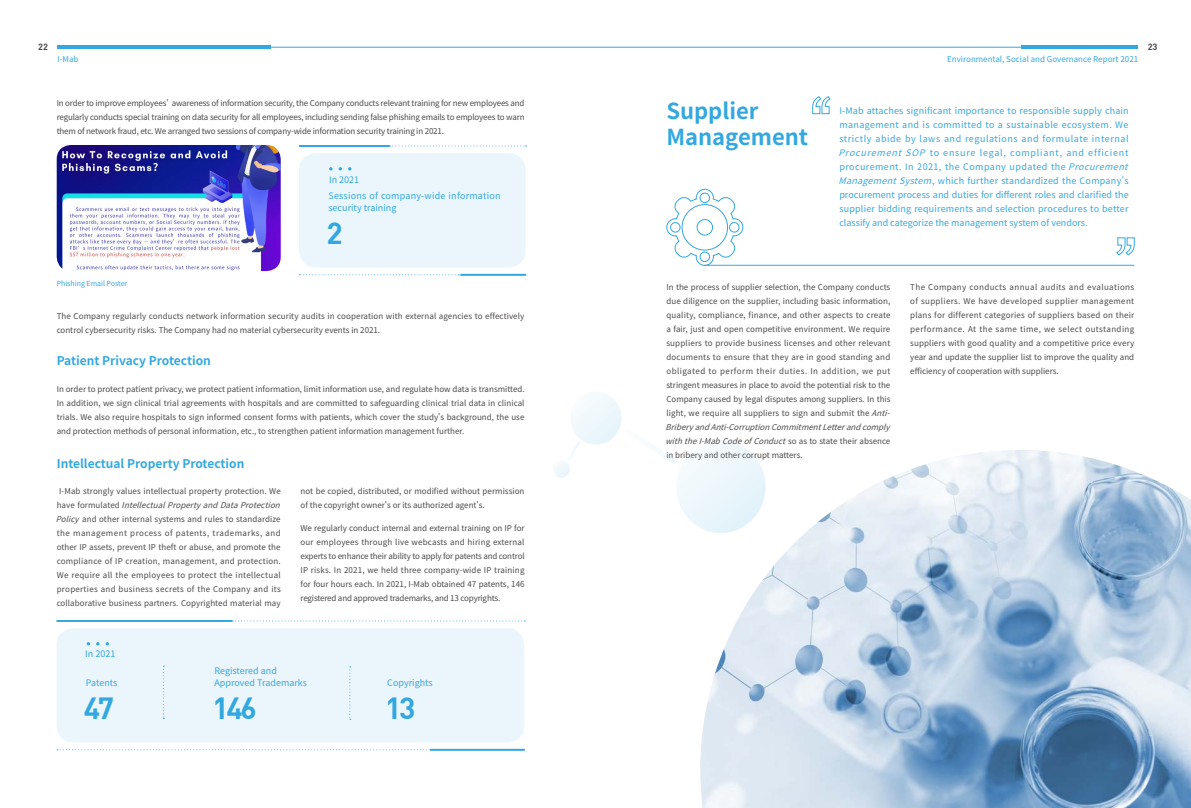
<style>
.page{position:relative;width:1191px;height:808px;background:#fff}
.page>*{position:absolute;margin:0;border:0;box-sizing:border-box;transform-origin:0 0}
.t1{font:700 30px "DIN";letter-spacing:-.08em;color:#33a8e0}
.t2{font:700 22px/26.4px "Source Han Sans CN";color:#33a8e0}
.t3{font:700 12px "Source Han Sans CN";color:#33a8e0}
.t4{font:9px/14px "Source Han Sans CN";letter-spacing:.02em;color:#33a8e0}
.t5{font:9px/12px "Source Han Sans CN";color:#33a8e0}
.t6{font:9px "Source Han Sans CN";letter-spacing:-.015em;color:#33a8e0}
.t7{font:700 9px "DIN";color:#4c4948}
.t8{font:8px/14px "Source Han Sans CN";letter-spacing:.01em;color:#4c4948;text-align:justify}
.t9{font:8px "Source Han Sans CN";color:#33a8e0}
.t10{font:7px "Source Han Sans CN";color:#33a8e0}
.s1{font-style:italic}
</style>
<div class="page">
<img style="left:57px;top:145px;width:224px;height:126px">
<div style="left:299px;top:153px;width:226px;height:114px;background:#ebf6fc;border-radius:17px"></div>
<hr style="left:299px;top:145px;width:91px;height:2px;background:#33a8e0">
<hr style="left:460px;top:274px;width:66px;height:2px;background:#33a8e0">
<svg style="left:390px;top:145px;width:137px;height:1px"></svg>
<svg style="left:299px;top:274px;width:160px;height:1px"></svg>
<div style="left:57px;top:628px;width:467px;height:114px;background:#ebf6fc;border-radius:17px"></div>
<hr style="left:56px;top:620px;width:176px;height:2px;background:#33a8e0">
<hr style="left:430px;top:749px;width:95px;height:2px;background:#33a8e0">
<svg style="left:232px;top:620px;width:293px;height:1px"></svg>
<svg style="left:57px;top:749px;width:374px;height:1px"></svg>
<svg style="left:163px;top:666px;width:1px;height:53px"></svg>
<svg style="left:349px;top:666px;width:2px;height:54px"></svg>
<img style="left:700px;top:450px;width:491px;height:358px">
<div style="left:553px;top:460px;width:17px;height:18px;background:#f0f8fc;border-radius:50%"></div>
<svg style="left:569px;top:393px;width:197px;height:141px"></svg>
<hr style="left:704px;top:265px;width:430px;height:1px;background:#33a8e0">
<svg style="left:812px;top:96px;width:18px;height:18px"></svg>
<svg style="left:1116px;top:237px;width:18px;height:18px"></svg>
<svg style="left:666px;top:188px;width:78px;height:78px"></svg>
<hr style="left:216px;top:47px;width:921px;height:1px;background:#33a8e0">
<hr style="left:1021px;top:45px;width:117px;height:4px;background:#33a8e0">
<hr style="left:57px;top:45px;width:214px;height:4px;background:#33a8e0">
<p class="t7" style="left:38px;top:41px;width:11px">22</p>
<p class="t7" style="left:1147px;top:41px;width:11px">23</p>
<p class="t9" style="left:57px;top:55px;width:23px">I-Mab</p>
<p class="t9" style="left:947px;top:55px;width:192px">Environmental, Social and Governance Report 2021</p>
<p class="t8" style="left:57px;top:96px;width:469px">In order to improve employees' awareness of information security, the Company conducts relevant training for new employees and regularly conducts special training on data security for all employees, including sending false phishing emails to employees to warn them of network fraud, etc. We arranged two sessions of company-wide information security training in 2021.</p>
<p class="t4" style="left:329px;top:173px;width:32px">In 2021</p>
<p class="t10" style="left:57px;top:279px;width:72px">Phishing Email Poster</p>
<p class="t4" style="left:328px;top:190px;width:174px;line-height:12px">Sessions of company-wide information security training</p>
<h1 class="t1" style="left:326px;top:213px;width:18px">2</h1>
<p class="t8" style="left:57px;top:309px;width:469px">The Company regularly conducts network information security audits in cooperation with external agencies to effectively control cybersecurity risks. The Company had no material cybersecurity events in 2021.</p>
<h3 class="t3" style="left:57px;top:354px;width:156px">Patient Privacy Protection</h3>
<p class="t8" style="left:57px;top:382px;width:469px">In order to protect patient privacy, we protect patient information, limit information use, and regulate how data is transmitted.<br>In addition, we sign clinical trial agreements with hospitals and are committed to safeguarding clinical trial data in clinical trials. We also require hospitals to sign informed consent forms with patients, which cover the study's background, the use and protection methods of personal information, etc., to strengthen patient information management further.</p>
<h3 class="t3" style="left:57px;top:456px;width:189px">Intellectual Property Protection</h3>
<p class="t8" style="left:56px;top:484px;width:232px;text-align:left;text-indent:3px">I-Mab strongly values intellectual property protection. We h a v e f o r m u l a t e d <span class="s1">IntellectualPropertyandDataProtection Policy</span>and other internal systems and rules to standardize the management process of patents, trademarks, and other IP assets, prevent IP theft or abuse, and promote the compliance of IP creation, management, and protection.<br>We require all the employees to protect the intellectual properties and business secrets of the Company and its collaborative business partners. Copyrighted material may</p>
<p class="t8" style="left:300px;top:484px;width:225px">not be copied, distributed, or modified without permission of the copyright owner's or its authorized agent's.</p>
<p class="t8" style="left:300px;top:521px;width:226px">We regularly conduct internal and external training on IP for our employees through live webcasts and hiring external experts to enhance their ability to apply for patents and control IP risks. In 2021, we held three company-wide IP training for four hours each. In 2021, I-Mab obtained 47 patents, 146 registered and approved trademarks, and 13 copyrights.</p>
<p class="t4" style="left:85px;top:647px;width:32px">In 2021</p>
<p class="t6" style="left:86px;top:677px;width:33px">Patents</p>
<p class="t5" style="left:214px;top:664px;width:94px">Registered and<br>Approved Trademarks</p>
<p class="t5" style="left:387px;top:676px;width:47px">Copyrights</p>
<h1 class="t1" style="left:84px;top:688px;width:32px">47</h1>
<h1 class="t1" style="left:212px;top:688px;width:46px">146</h1>
<h1 class="t1" style="left:385px;top:688px;width:32px">13</h1>
<h2 class="t2" style="left:666px;top:98px;width:143px">Supplier<br>Management</h2>
<p class="t4" style="left:838px;top:104px;width:298px">I-Mab attaches significant importance to responsible supply chain management and is committed to a sustainable ecosystem. We strictly abide by laws and regulations and formulate internal <span class="s1">ProcurementSOP</span>to ensure legal, compliant, and efficient procurement. In 2021, the Company updated the <span class="s1">Procurement ManagementSystem</span>, which further standardized the Company's procurement process and duties for different roles and clarified the supplier bidding requirements and selection procedures to better classify and categorize the management system of vendors.</p>
<p class="t8" style="left:665px;top:280px;width:232px;text-align:left">In the process of supplier selection, the Company conducts due diligence on the supplier, including basic information, quality, compliance, finance, and other aspects to create a fair, just and open competitive environment. We require suppliers to provide business licenses and other relevant documents to ensure that they are in good standing and obligated to perform their duties. In addition, we put stringent measures in place to avoid the potential risk to the Company caused by legal disputes among suppliers. In this light, we require all suppliers to sign and submit the <span class="s1">Anti-Bribery andAnti-CorruptionCommitmentLetterandcomply withtheI-MabCodeofConduct</span>s o a s to sta te t h e i r a b s e n ce in bribery and other corrupt matters.</p>
<p class="t8" style="left:910px;top:280px;width:226px">The Company conducts annual audits and evaluations of suppliers. We have developed supplier management plans for different categories of suppliers based on their performance. At the same time, we select outstanding suppliers with good quality and a competitive price every year and update the supplier list to improve the quality and efficiency of cooperation with suppliers.</p>
</div>
